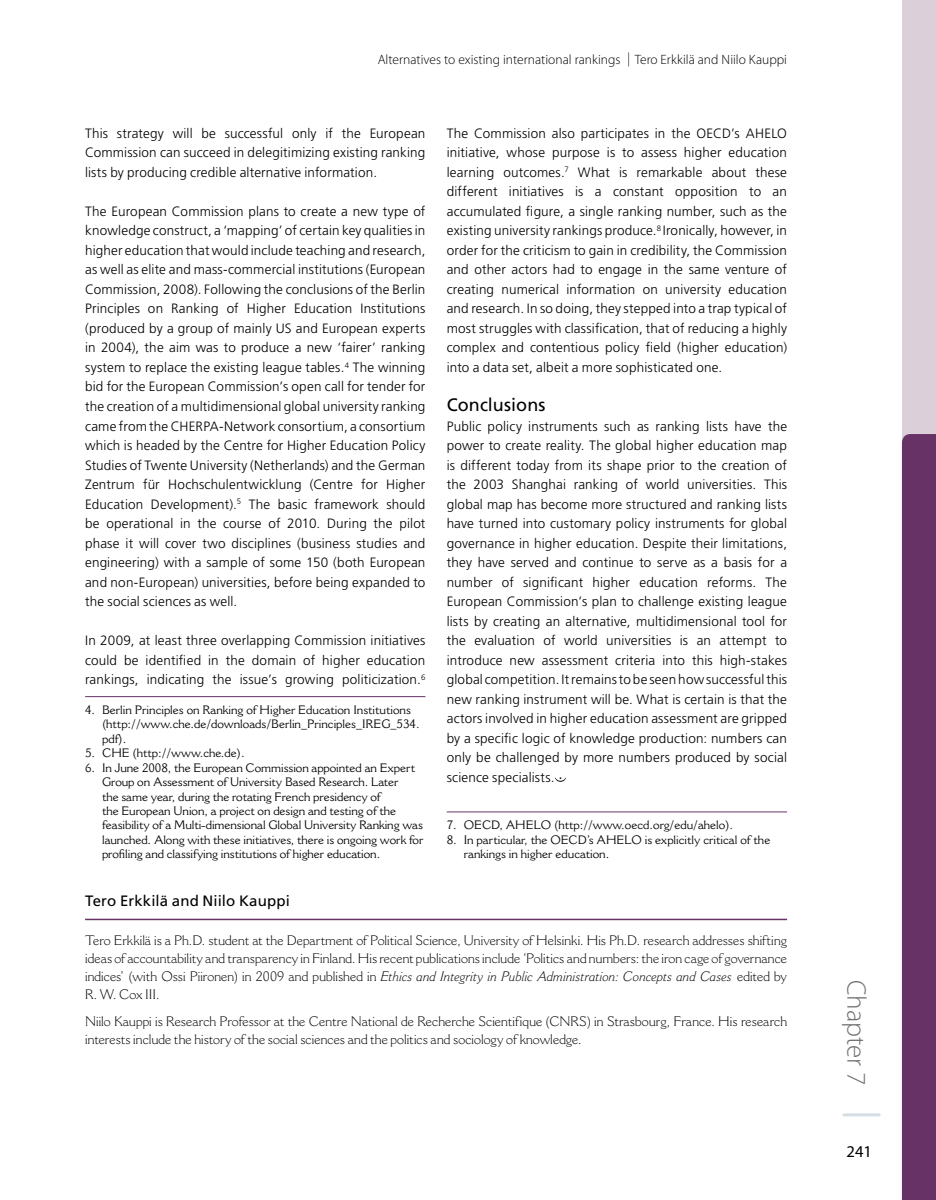
<style>
.page{position:relative;width:936px;height:1200px;background:#fff}
.page>*{position:absolute;margin:0;border:0;box-sizing:border-box;transform-origin:0 0}
.t1{font:300 27px "Myriad Pro";color:#707172}
.t2{font:18px "Frutiger LT Std";letter-spacing:.005em;color:#000}
.t3{font:16.5px "Myriad Pro";color:#000}
.t4{font:15px "Frutiger LT Std";letter-spacing:.01em;color:#000}
.t5{font:300 13.5px/19.5px "Frutiger LT Std";letter-spacing:.015em;color:#000;text-align:justify}
.t6{font:300 13.5px/18px "Cantoria MT Std";color:#000;text-align:justify}
.t7{font:300 13.5px "Myriad Pro";color:#000}
.t8{font:12px/14.4px "Cantoria MT Std";letter-spacing:-.005em;color:#000}
.s1{font-style:italic}
</style>
<div class="page">
<svg style="left:902px;top:0;width:33px;height:1199px;background:#916b90"></svg>
<hr style="left:843px;top:1113px;width:36px;height:3px;background:#d6dee3">
<svg style="left:628px;top:53px;width:1px;height:13px"></svg>
<svg style="left:554px;top:777px;width:12px;height:4px"></svg>
<hr style="left:446px;top:811px;width:341px;height:1px;background:#673367">
<hr style="left:85px;top:696px;width:340px;height:1px;background:#673367">
<hr style="left:85px;top:918px;width:702px;height:1px;background:#673367">
<p class="t7" style="left:378px;top:53px;width:411px">Alternatives to existing international rankings Tero Erkkilä and Niilo Kauppi</p>
<p class="t5" style="left:85px;top:123px;width:342px">This strategy will be successful only if the European Commission can succeed in delegitimizing existing ranking lists by producing credible alternative information.</p>
<p class="t5" style="left:85px;top:201px;width:342px">The European Commission plans to create a new type of knowledge construct, a ‘mapping’ of certain key qualities in higher education that would include teaching and research, as well as elite and mass-commercial institutions (European Commission, 2008). Following the conclusions of the Berlin Principles on Ranking of Higher Education Institutions (produced by a group of mainly US and European experts in 2004), the aim was to produce a new ‘fairer’ ranking system to replace the existing league tables.<sup>4</sup> The winning bid for the European Commission’s open call for tender for the creation of a multidimensional global university ranking came from the CHERPA-Network consortium, a consortium which is headed by the Centre for Higher Education Policy Studies of Twente University (Netherlands) and the German Zentrum für Hochschulentwicklung (Centre for Higher Education Development).<sup>5</sup> The basic framework should be operational in the course of 2010. During the pilot phase it will cover two disciplines (business studies and engineering) with a sample of some 150 (both European and non-European) universities, before being expanded to the social sciences as well.</p>
<p class="t5" style="left:85px;top:630px;width:342px">In 2009, at least three overlapping Commission initiatives could be identified in the domain of higher education rankings, indicating the issue’s growing politicization.<sup>6</sup></p>
<p class="t8" style="left:102px;top:702px;width:319px;text-indent:-17px">4. Berlin Principles on Ranking of Higher Education Institutions (http://www.che.de/downloads/Berlin_Principles_IREG_534. pdf).</p>
<p class="t8" style="left:85px;top:745px;width:161px">5. CHE (http://www.che.de).</p>
<p class="t8" style="left:102px;top:760px;width:323px;text-indent:-17px">6. In June 2008, the European Commission appointed an Expert Group on Assessment of University Based Research. Later<br>the same year, during the rotating French presidency of<br>the European Union, a project on design and testing of the feasibility of a Multi-dimensional Global University Ranking was launched. Along with these initiatives, there is ongoing work for profiling and classifying institutions of higher education.</p>
<p class="t4" style="left:85px;top:891px;width:206px">Tero Erkkilä and Niilo Kauppi</p>
<p class="t6" style="left:85px;top:931px;width:703px">Tero Erkkilä is a Ph.D. student at the Department of Political Science, University of Helsinki. His Ph.D. research addresses shifting ideas of accountability and transparency in Finland. His recent publications include ‘Politics and numbers: the iron cage of governance indices’ (with Ossi Piironen) in 2009 and published in <span class="s1">Ethics and Integrity in Public Administration: Concepts and Cases</span> edited by R. W. Cox III.</p>
<p class="t6" style="left:85px;top:1011px;width:703px">Niilo Kauppi is Research Professor at the Centre National de Recherche Scientifique (CNRS) in Strasbourg, France. His research interests include the history of the social sciences and the politics and sociology of knowledge.</p>
<p class="t5" style="left:446px;top:123px;width:342px">The Commission also participates in the OECD’s AHELO initiative, whose purpose is to assess higher education learning outcomes.<sup>7</sup> What is remarkable about these different initiatives is a constant opposition to an accumulated figure, a single ranking number, such as the existing university rankings produce.<sup>8</sup> Ironically, however, in order for the criticism to gain in credibility, the Commission and other actors had to engage in the same venture of creating numerical information on university education and research. In so doing, they stepped into a trap typical of most struggles with classification, that of reducing a highly complex and contentious policy field (higher education) into a data set, albeit a more sophisticated one.</p>
<h2 class="t2" style="left:446px;top:394px;width:100px">Conclusions</h2>
<p class="t5" style="left:446px;top:416px;width:342px">Public policy instruments such as ranking lists have the power to create reality. The global higher education map is different today from its shape prior to the creation of the 2003 Shanghai ranking of world universities. This global map has become more structured and ranking lists have turned into customary policy instruments for global governance in higher education. Despite their limitations, they have served and continue to serve as a basis for a number of significant higher education reforms. The European Commission’s plan to challenge existing league lists by creating an alternative, multidimensional tool for the evaluation of world universities is an attempt to introduce new assessment criteria into this high-stakes global competition. It remains to be seen how successful this new ranking instrument will be. What is certain is that the actors involved in higher education assessment are gripped by a specific logic of knowledge production: numbers can only be challenged by more numbers produced by social science specialists.</p>
<p class="t8" style="left:446px;top:817px;width:288px">7. OECD, AHELO (http://www.oecd.org/edu/ahelo).</p>
<p class="t8" style="left:463px;top:832px;width:308px;text-indent:-17px">8. In particular, the OECD’s AHELO is explicitly critical of the rankings in higher education.</p>
<h1 class="t1" style="left:871px;top:979px;width:107px;rotate:90deg">Chapter 7</h1>
<p class="t3" style="left:846px;top:1140px;width:27px">241</p>
</div>
